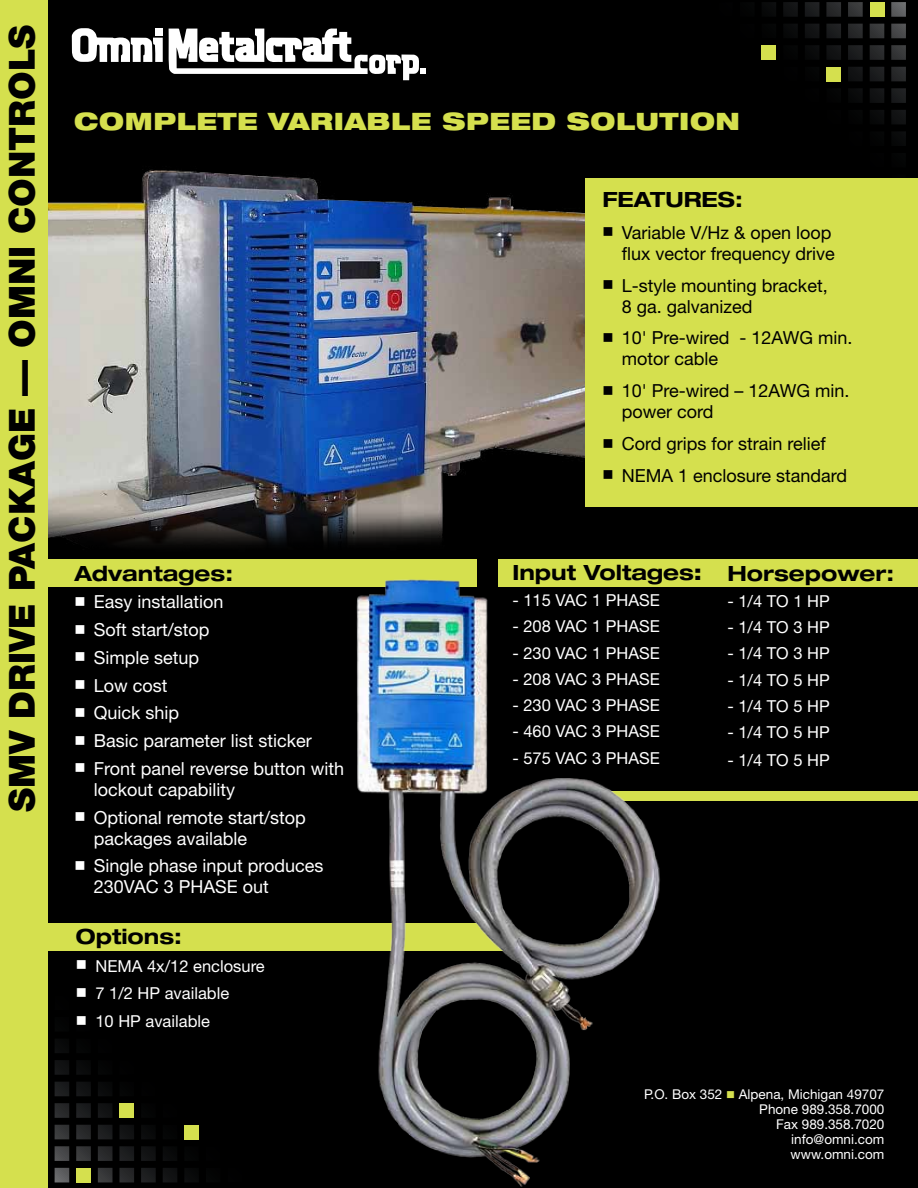
<style>
.page{position:relative;width:918px;height:1188px;background:#fff}
.page>*{position:absolute;margin:0;border:0;box-sizing:border-box;transform-origin:0 0}
.t1{font:900 36px "Helvetica Neue";color:#000}
.t2{font:900 expanded 24px "Helvetica Neue";letter-spacing:.025em;color:#d5e04e}
.t3{font:700 expanded 21px "Helvetica Neue";color:#000}
.t4{font:18px/21px "Helvetica Neue";color:#fff}
.t5{font:18px/21px "Helvetica Neue";color:#000}
.t6{font:16.5px "Helvetica Neue";color:#fff}
.t7{font:13.5px/15px "Helvetica Neue";color:#fff;text-align:right}
.s1{font-weight:800}
.s2{color:#d5e04e}
</style>
<div class="page">
<div style="left:1px;top:0;width:917px;height:1188px;background:#000"></div>
<svg style="left:764px;top:2px;width:142px;height:101px"></svg>
<svg style="left:868px;top:2px;width:18px;height:16px"></svg>
<div style="left:870px;top:2px;width:14px;height:15px;background:#d5e04e"></div>
<svg style="left:761px;top:44px;width:17px;height:17px"></svg>
<div style="left:762px;top:45px;width:14px;height:15px;background:#d5e04e"></div>
<div style="left:824px;top:66px;width:19px;height:16px;background:#000"></div>
<div style="left:826px;top:67px;width:15px;height:14px;background:#d5e04e"></div>
<svg style="left:76px;top:1182px;width:15px;height:1px"></svg>
<div style="left:76px;top:1168px;width:15px;height:14px;background:#d5e04e"></div>
<svg style="left:184px;top:1139px;width:15px;height:1px"></svg>
<div style="left:184px;top:1125px;width:15px;height:14px;background:#d5e04e"></div>
<svg style="left:119px;top:1103px;width:1px;height:15px"></svg>
<div style="left:120px;top:1103px;width:14px;height:15px;background:#d5e04e"></div>
<svg style="left:72px;top:28px;width:354px;height:52px"></svg>
<div style="left:498px;top:559px;width:420px;height:28px;background:#d5e04e"></div>
<img style="left:48px;top:169px;width:537px;height:376px">
<div style="left:38px;top:559px;width:439px;height:27px;background:#d5e04e"></div>
<div style="left:0;top:923px;width:512px;height:27px;background:#d5e04e"></div>
<div style="left:0;top:0;width:48px;height:1188px;background:#d5e04e"></div>
<div style="left:585px;top:178px;width:333px;height:329px;background:#d5e04e"></div>
<div style="left:596px;top:792px;width:322px;height:9px;background:#d5e04e"></div>
<img style="left:204px;top:579px;width:492px;height:608px">
<h1 class="t1" style="left:1px;top:812px;width:789px;rotate:-90deg">SMV DRIVE PACKAGE — OMNI CONTROLS</h1>
<h2 class="t2" style="left:74px;top:106px;width:667px">COMPLETE VARIABLE SPEED SOLUTION</h2>
<p class="t3" style="left:74px;top:560px;width:160px">Advantages:</p>
<p class="t4" style="left:74px;top:591px;width:151px">■ Easy installation</p>
<p class="t4" style="left:74px;top:619px;width:137px">■ Soft start/stop</p>
<p class="t4" style="left:74px;top:647px;width:126px">■ Simple setup</p>
<p class="t4" style="left:74px;top:674px;width:95px">■ Low cost</p>
<p class="t4" style="left:74px;top:702px;width:106px">■ Quick ship</p>
<p class="t4" style="left:74px;top:730px;width:239px">■ Basic parameter list sticker</p>
<p class="t4" style="left:94px;top:758px;width:252px;text-indent:-19px">■ Front panel reverse button with lockout capability</p>
<p class="t4" style="left:94px;top:806px;width:214px;text-indent:-19px">■ Optional remote start/stop packages available</p>
<p class="t4" style="left:94px;top:855px;width:231px;text-indent:-19px">■ Single phase input produces<br>230VAC 3 PHASE out</p>
<p class="t3" style="left:76px;top:923px;width:108px">Options:</p>
<p class="t6" style="left:76px;top:956px;width:190px">■ NEMA 4x/12 enclosure</p>
<p class="t6" style="left:76px;top:984px;width:155px">■ 7 1/2 HP available</p>
<p class="t6" style="left:76px;top:1011px;width:136px">■ 10 HP available</p>
<p class="t3" style="left:602px;top:186px;width:142px">FEATURES:</p>
<p class="t5" style="left:602px;top:222px;width:234px;text-align:right">■ Variable V/Hz &amp; open loop flux vector frequency drive</p>
<p class="t5" style="left:622px;top:274px;width:207px;text-indent:-19px">■ L-style mounting bracket,<br>8 ga. galvanized</p>
<p class="t5" style="left:622px;top:327px;width:232px;text-indent:-19px">■ 10' Pre-wired - 12AWG min. motor cable</p>
<p class="t5" style="left:622px;top:380px;width:229px;text-indent:-19px">■ 10' Pre-wired – 12AWG min. power cord</p>
<p class="t5" style="left:602px;top:433px;width:225px">■ Cord grips for strain relief</p>
<p class="t5" style="left:602px;top:465px;width:246px">■ NEMA 1 enclosure standard</p>
<p class="t3" style="left:512px;top:559px;width:191px">Input Voltages<span class="s1">:</span></p>
<p class="t6" style="left:512px;top:591px;width:149px">- 115 VAC 1 PHASE</p>
<p class="t6" style="left:512px;top:617px;width:149px">- 208 VAC 1 PHASE</p>
<p class="t6" style="left:512px;top:643px;width:149px">- 230 VAC 1 PHASE</p>
<p class="t6" style="left:512px;top:669px;width:149px">- 208 VAC 3 PHASE</p>
<p class="t6" style="left:512px;top:696px;width:149px">- 230 VAC 3 PHASE</p>
<p class="t6" style="left:512px;top:722px;width:149px">- 460 VAC 3 PHASE</p>
<p class="t6" style="left:512px;top:748px;width:149px">- 575 VAC 3 PHASE</p>
<p class="t3" style="left:727px;top:560px;width:168px">Horsepower:</p>
<p class="t6" style="left:727px;top:591px;width:104px">- 1/4 TO 1 HP</p>
<p class="t6" style="left:727px;top:617px;width:104px">- 1/4 TO 3 HP</p>
<p class="t6" style="left:727px;top:644px;width:104px">- 1/4 TO 3 HP</p>
<p class="t6" style="left:727px;top:670px;width:104px">- 1/4 TO 5 HP</p>
<p class="t6" style="left:727px;top:696px;width:104px">- 1/4 TO 5 HP</p>
<p class="t6" style="left:727px;top:722px;width:104px">- 1/4 TO 5 HP</p>
<p class="t6" style="left:727px;top:750px;width:104px">- 1/4 TO 5 HP</p>
<p class="t7" style="left:644px;top:1087px;width:242px">P.O. Box 352 <span class="s2">■</span> Alpena, Michigan 49707<br>Phone 989.358.7000<br>Fax 989.358.7020<br>info@omni.com<br>www.omni.com</p>
</div>
